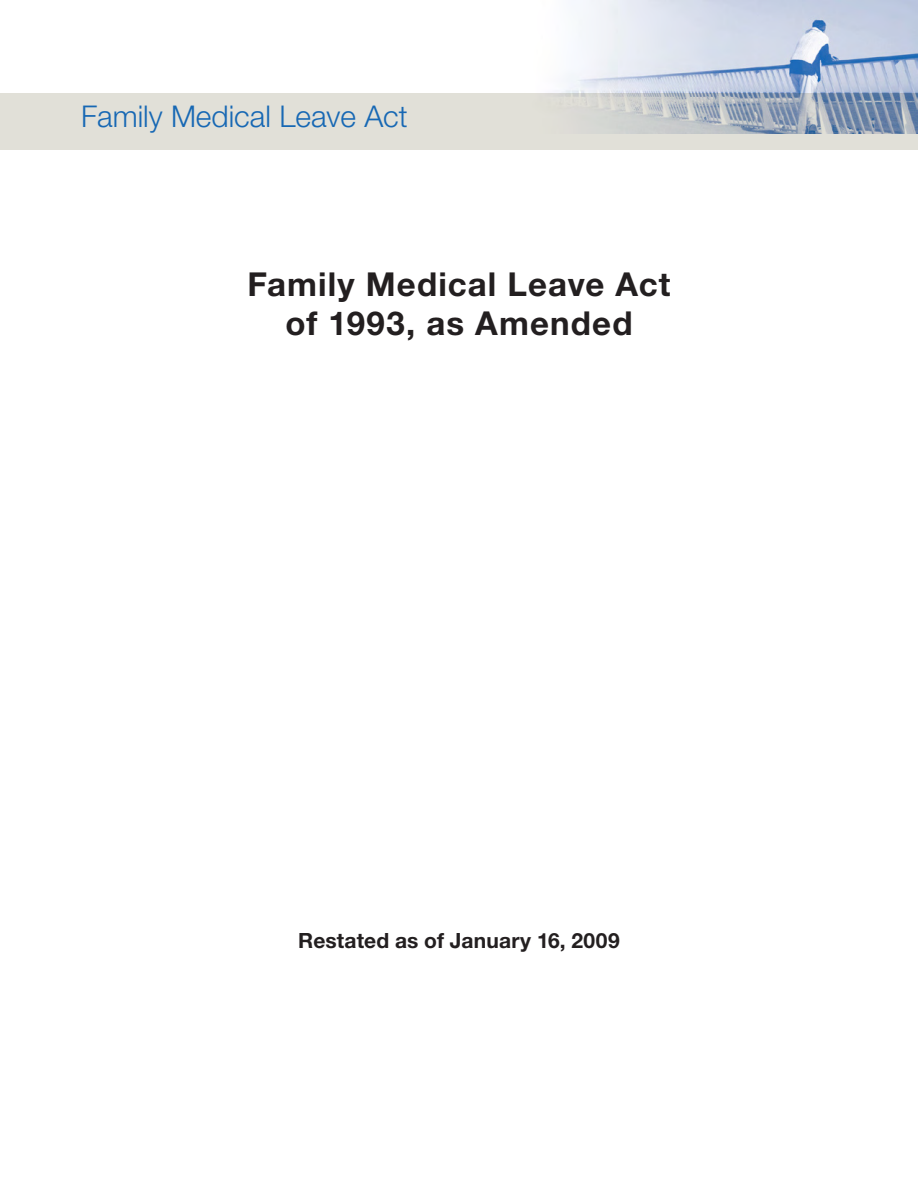
<style>
.page{position:relative;width:918px;height:1188px;background:#fff}
.page>*{position:absolute;margin:0;border:0;box-sizing:border-box;transform-origin:0 0}
.Cover_Head{font:700 33px/39.6px "Helvetica Neue";letter-spacing:.035em;color:#231f20;text-align:center}
.Banner_Head{font:300 30px "Helvetica Neue";color:#1768b4}
.Cover_Date{font:700 21px "Helvetica Neue";letter-spacing:.005em;color:#231f20}
</style>
<div class="page">
<div style="left:0;top:93px;width:918px;height:57px;background:#e1e0d8"></div>
<img style="left:558px;top:0;width:360px;height:133px">
<p class="Banner_Head" style="left:81px;top:98px;width:328px">Family Medical Leave Act</p>
<p class="Cover_Head" style="left:247px;top:264px;width:425px">Family Medical Leave Act of 1993, as Amended</p>
<p class="Cover_Date" style="left:298px;top:927px;width:323px">Restated as of January 16, 2009</p>
</div>
